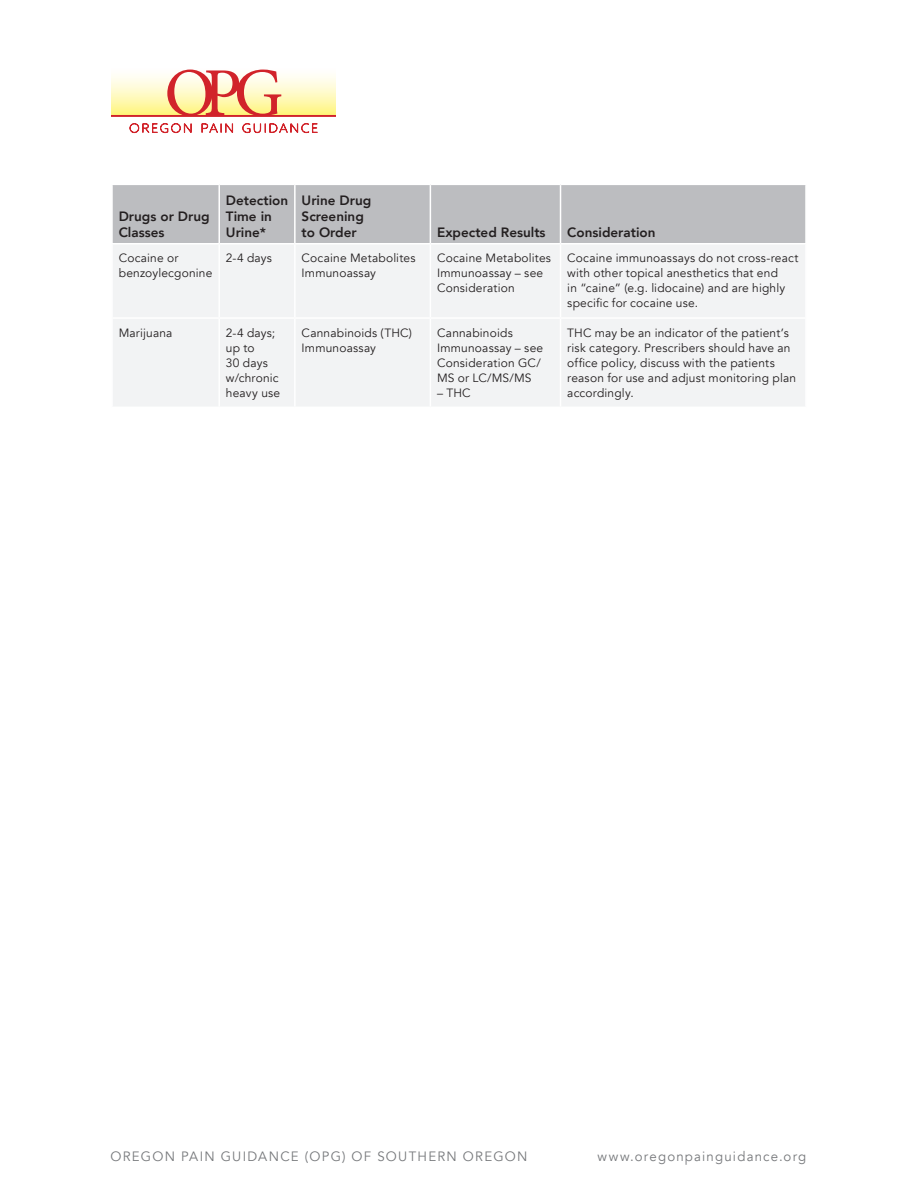
<style>
.page{position:relative;width:918px;height:1188px;background:#fff}
.page>*{position:absolute;margin:0;border:0;box-sizing:border-box;transform-origin:0 0}
.Table_Headers_-_9_pt{font:800 13.5px/16.2px "Avenir";color:#231f20}
.t1{font:13.5px "Avenir";letter-spacing:.095em;color:#76787b}
.Table_-_copy_9_pt{font:12px/15px "Avenir";letter-spacing:.015em;color:#231f20}
</style>
<div class="page">
<div style="left:111px;top:65px;width:225px;height:51px;background:linear-gradient(to bottom,#fff,#fff583)"></div>
<svg style="left:167px;top:70px;width:114px;height:45px"></svg>
<hr style="left:111px;top:115px;width:225px;height:2px;background:#d1232a">
<svg style="left:130px;top:123px;width:188px;height:10px"></svg>
<div style="left:113px;top:185px;width:692px;height:58px;background:#bcbdc0"></div>
<div style="left:113px;top:245px;width:692px;height:161px;background:#f2f3f4"></div>
<hr style="left:218px;top:185px;width:2px;height:58px;background:#fff">
<hr style="left:294px;top:185px;width:2px;height:58px;background:#fff">
<hr style="left:430px;top:185px;width:1px;height:58px;background:#fff">
<hr style="left:560px;top:185px;width:1px;height:58px;background:#fff">
<hr style="left:218px;top:245px;width:2px;height:72px;background:#fff">
<hr style="left:294px;top:245px;width:2px;height:72px;background:#fff">
<hr style="left:430px;top:245px;width:1px;height:72px;background:#fff">
<hr style="left:560px;top:245px;width:1px;height:72px;background:#fff">
<hr style="left:111px;top:317px;width:108px;height:2px;background:#fff">
<hr style="left:219px;top:317px;width:76px;height:2px;background:#fff">
<hr style="left:218px;top:319px;width:2px;height:88px;background:#fff">
<hr style="left:295px;top:317px;width:135px;height:2px;background:#fff">
<hr style="left:294px;top:319px;width:2px;height:88px;background:#fff">
<hr style="left:430px;top:317px;width:131px;height:2px;background:#fff">
<hr style="left:430px;top:319px;width:1px;height:88px;background:#fff">
<hr style="left:561px;top:317px;width:246px;height:2px;background:#fff">
<hr style="left:560px;top:319px;width:1px;height:88px;background:#fff">
<p class="Table_Headers_-_9_pt" style="left:119px;top:208px;width:92px">Drugs or Drug<br>Classes</p>
<p class="Table_Headers_-_9_pt" style="left:226px;top:192px;width:64px">Detection<br>Time in<br>Urine*</p>
<p class="Table_Headers_-_9_pt" style="left:302px;top:192px;width:71px">Urine Drug<br>Screening to Order</p>
<p class="Table_Headers_-_9_pt" style="left:437px;top:224px;width:110px">Expected Results</p>
<p class="Table_Headers_-_9_pt" style="left:567px;top:224px;width:90px">Consideration</p>
<p class="Table_-_copy_9_pt" style="left:119px;top:251px;width:95px">Cocaine or benzoylecgonine</p>
<p class="Table_-_copy_9_pt" style="left:226px;top:251px;width:48px">2-4 days</p>
<p class="Table_-_copy_9_pt" style="left:302px;top:251px;width:115px">Cocaine Metabolites<br>Immunoassay</p>
<p class="Table_-_copy_9_pt" style="left:437px;top:251px;width:115px">Cocaine Metabolites<br>Immunoassay – see<br>Consideration</p>
<p class="Table_-_copy_9_pt" style="left:567px;top:251px;width:233px">Cocaine immunoassays do not cross-react with other topical anesthetics that end<br>in “caine” (e.g. lidocaine) and are highly specific for cocaine use.</p>
<p class="Table_-_copy_9_pt" style="left:119px;top:325px;width:55px">Marijuana</p>
<p class="Table_-_copy_9_pt" style="left:226px;top:325px;width:56px">2-4 days; up to<br>30 days w/chronic heavy use</p>
<p class="Table_-_copy_9_pt" style="left:302px;top:325px;width:112px">Cannabinoids (THC)<br>Immunoassay</p>
<p class="Table_-_copy_9_pt" style="left:437px;top:325px;width:108px">Cannabinoids<br>Immunoassay – see<br>Consideration GC/<br>MS or LC/MS/MS</p>
<p class="Table_-_copy_9_pt" style="left:567px;top:325px;width:230px">THC may be an indicator of the patient’s risk category. Prescribers should have an office policy, discuss with the patients reason for use and adjust monitoring plan accordingly.</p>
<p class="Table_-_copy_9_pt" style="left:437px;top:385px;width:35px">– THC</p>
<p class="t1" style="left:110px;top:1148px;width:419px">OREGON PAIN GUIDANCE (OPG) OF SOUTHERN OREGON</p>
<p class="t1" style="left:598px;top:1148px;width:210px">www.oregonpainguidance.org</p>
</div>
